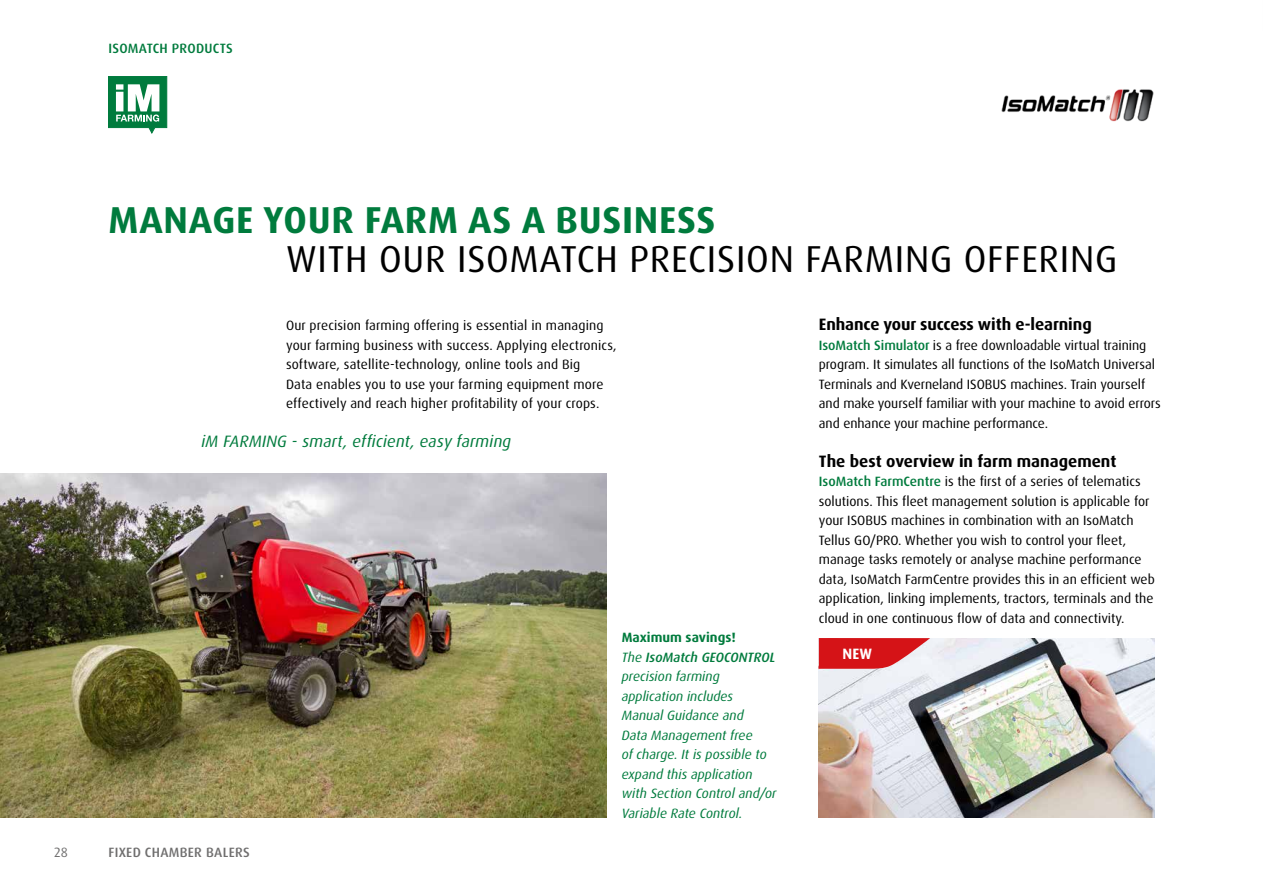
<style>
.page{position:relative;width:1263px;height:893px;background:#fff}
.page>*{position:absolute;margin:0;border:0;box-sizing:border-box;transform-origin:0 0}
.t1{font:37.5px "Dax Pro";letter-spacing:.02em;color:#000}
.t2{font:700 37.5px "Dax Pro";letter-spacing:.02em;color:#007b3d}
.t3{font:700 16.5px "Dax Pro";letter-spacing:-.005em;color:#000}
.t4{font:italic 16.5px "Dax Pro";letter-spacing:.01em;color:#007b3d}
.t5{font:700 15px "Dax Pro";color:#fff}
.t6{font:13.5px/19.5px "Dax Pro";color:#000}
.t7{font:italic 13.5px/19.5px "Dax Pro";color:#007b3d}
.t8{font:500 13.5px "Dax Pro";letter-spacing:.02em;color:#706f6f}
.t9{font:500 13.5px "Dax Pro";letter-spacing:.02em;color:#007b3d}
.t10{font:13.5px "Dax Pro";color:#706f6f}
.s1{font-weight:700;font-style:normal}
.s2{font-weight:500}
.s3{font-weight:500;color:#007b3d}
</style>
<div class="page">
<img style="left:819px;top:638px;width:335px;height:180px">
<img style="left:0;top:473px;width:606px;height:345px">
<svg style="left:108px;top:77px;width:59px;height:57px"></svg>
<img style="left:1001px;top:89px;width:153px;height:33px">
<svg style="left:819px;top:638px;width:111px;height:31px;background:#da3f43"></svg>
<p class="t9" style="left:108px;top:40px;width:126px">ISOMATCH PRODUCTS</p>
<p class="t10" style="left:54px;top:843px;width:15px">28</p>
<h1 class="t2" style="left:109px;top:195px;width:608px">MANAGE YOUR FARM AS A BUSINESS</h1>
<h1 class="t1" style="left:286px;top:234px;width:833px">WITH OUR ISOMATCH PRECISION FARMING OFFERING</h1>
<p class="t6" style="left:286px;top:316px;width:332px">Our precision farming offering is essential in managing your farming business with success. Applying electronics, software, satellite-technology, online tools and Big<br>Data enables you to use your farming equipment more effectively and reach higher profitability of your crops.</p>
<p class="t4" style="left:201px;top:431px;width:311px">iM FARMING - smart, efficient, easy farming</p>
<p class="t8" style="left:108px;top:843px;width:143px">FIXED CHAMBER BALERS</p>
<p class="t7" style="left:622px;top:628px;width:156px"><span class="s1">Maximum savings!<br></span>The <span class="s2">IsoMatch GEOCONTROL </span>precision farming application includes<br>Manual Guidance and<br>Data Management free<br>of charge. It is possible to expand this application with Section Control and/or<br>Variable Rate Control.</p>
<p class="t3" style="left:819px;top:314px;width:274px">Enhance your success with e-learning</p>
<p class="t6" style="left:819px;top:335px;width:343px"><span class="s3">IsoMatch Simulator</span> is a free downloadable virtual training program. It simulates all functions of the IsoMatch Universal Terminals and Kverneland ISOBUS machines. Train yourself and make yourself familiar with your machine to avoid errors and enhance your machine performance.</p>
<p class="t3" style="left:819px;top:450px;width:299px">The best overview in farm management</p>
<p class="t6" style="left:819px;top:472px;width:337px"><span class="s3">IsoMatch FarmCentre</span> is the first of a series of telematics solutions. This fleet management solution is applicable for your ISOBUS machines in combination with an IsoMatch Tellus GO/PRO. Whether you wish to control your fleet, manage tasks remotely or analyse machine performance data, IsoMatch FarmCentre provides this in an efficient web application, linking implements, tractors, terminals and the cloud in one continuous flow of data and connectivity.</p>
<p class="t5" style="left:842px;top:644px;width:31px">NEW</p>
</div>
